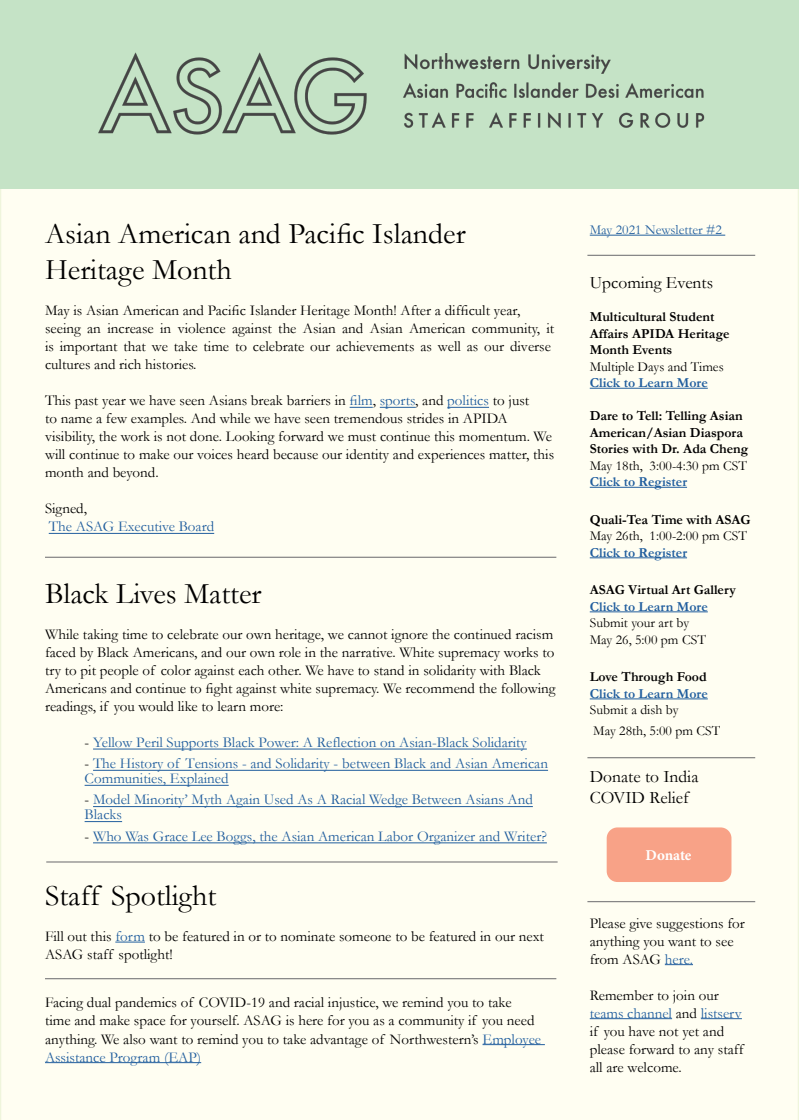
<style>
.page{position:relative;width:799px;height:1120px;background:#fff}
.page>*{position:absolute;margin:0;border:0;box-sizing:border-box;transform-origin:0 0}
.t1{font:30px/36px "Garamond";color:#000}
.t2{font:17.5px/21px "Garamond";color:#000}
.t3{font:15px/18px "Garamond";color:#000}
.t4{font:15px/15px "Garamond";color:#215e9e}
.t5{font:700 15px "Minion Pro";letter-spacing:-.01em;color:#fff}
.t6{font:700 13.75px/16.5px "Garamond";color:#000}
.t7{font:13.75px/16.5px "Garamond";color:#000}
.t8{font:700 13.75px "Garamond";color:#215e9e}
.t9{font:13.75px "Garamond";color:#215e9e}
.s1{color:#215e9e}
.s2{color:#000}
</style>
<div class="page">
<div style="left:0;top:188px;width:799px;height:931px;background:#fffef2"></div>
<div style="left:0;top:0;width:799px;height:188px;background:#c5e3c6"></div>
<hr style="left:115px;top:941px;width:30px;height:1px;background:#215e9e">
<hr style="left:482px;top:1044px;width:63px;height:1px;background:#215e9e">
<hr style="left:45px;top:1062px;width:156px;height:1px;background:#215e9e">
<hr style="left:49px;top:533px;width:165px;height:1px;background:#215e9e">
<hr style="left:447px;top:407px;width:42px;height:1px;background:#215e9e">
<hr style="left:380px;top:407px;width:36px;height:1px;background:#215e9e">
<svg style="left:350px;top:407px;width:23px;height:1px"></svg>
<hr style="left:590px;top:235px;width:135px;height:1px;background:#215e9e">
<hr style="left:590px;top:388px;width:118px;height:1px;background:#215e9e">
<hr style="left:590px;top:487px;width:97px;height:1px;background:#215e9e">
<hr style="left:590px;top:557px;width:97px;height:1px;background:#215e9e">
<hr style="left:590px;top:611px;width:118px;height:1px;background:#215e9e">
<hr style="left:590px;top:698px;width:118px;height:1px;background:#215e9e">
<svg style="left:665px;top:964px;width:28px;height:1px"></svg>
<hr style="left:590px;top:1018px;width:82px;height:1px;background:#215e9e">
<hr style="left:701px;top:1018px;width:41px;height:1px;background:#215e9e">
<hr style="left:45px;top:556px;width:511px;height:2px;background:#868686">
<hr style="left:45px;top:978px;width:511px;height:1px;background:#868686">
<hr style="left:46px;top:861px;width:511px;height:1px;background:#868686">
<div style="left:606px;top:827px;width:125px;height:55px;background:#f8a287;border-radius:11px"></div>
<hr style="left:93px;top:842px;width:454px;height:1px;background:#215e9e">
<hr style="left:85px;top:821px;width:37px;height:1px;background:#215e9e">
<hr style="left:93px;top:806px;width:440px;height:1px;background:#215e9e">
<hr style="left:85px;top:785px;width:144px;height:1px;background:#215e9e">
<hr style="left:93px;top:770px;width:455px;height:1px;background:#215e9e">
<hr style="left:93px;top:748px;width:434px;height:1px;background:#215e9e">
<hr style="left:587px;top:757px;width:168px;height:1px;background:#868686">
<hr style="left:587px;top:900px;width:168px;height:2px;background:#868686">
<hr style="left:587px;top:255px;width:168px;height:1px;background:#868686">
<img style="left:98px;top:52px;width:607px;height:83px">
<h1 class="t1" style="left:45px;top:215px;width:422px">Asian American and Pacific Islander<br>Heritage Month</h1>
<p class="t3" style="left:45px;top:301px;width:511px">May is Asian American and Pacific Islander Heritage Month! After a difficult year, seeing an increase in violence against the Asian and Asian American community, it is important that we take time to celebrate our achievements as well as our diverse cultures and rich histories.</p>
<p class="t3" style="left:45px;top:391px;width:510px">This past year we have seen Asians break barriers in <span class="s1">film</span>, <span class="s1">sports</span>, and <span class="s1">politics</span> to just<br>to name a few examples. And while we have seen tremendous strides in APIDA visibility, the work is not done. Looking forward we must continue this momentum. We will continue to make our voices heard because our identity and experiences matter, this month and beyond.</p>
<p class="t3" style="left:45px;top:499px;width:44px">Signed,</p>
<p class="t4" style="left:49px;top:518px;width:167px">The ASAG Executive Board</p>
<h1 class="t1" style="left:45px;top:575px;width:218px">Black Lives Matter</h1>
<p class="t3" style="left:45px;top:625px;width:512px">While taking time to celebrate our own heritage, we cannot ignore the continued racism faced by Black Americans, and our own role in the narrative. White supremacy works to try to pit people of color against each other. We have to stand in solidarity with Black Americans and continue to fight against white supremacy. We recommend the following readings, if you would like to learn more:</p>
<p class="t4" style="left:85px;top:734px;width:444px"><span class="s2">-</span> Yellow Peril Supports Black Power: A Reflection on Asian-Black Solidarity</p>
<p class="t4" style="left:85px;top:755px;width:465px"><span class="s2">-</span> The History of Tensions - and Solidarity - between Black and Asian American<br>Communities, Explained</p>
<p class="t4" style="left:85px;top:791px;width:450px"><span class="s2">-</span> Model Minority’ Myth Again Used As A Racial Wedge Between Asians And<br>Blacks</p>
<p class="t4" style="left:85px;top:828px;width:464px"><span class="s2">-</span> Who Was Grace Lee Boggs, the Asian American Labor Organizer and Writer?</p>
<h1 class="t1" style="left:45px;top:876px;width:173px">Staff Spotlight</h1>
<p class="t3" style="left:45px;top:926px;width:500px">Fill out this <span class="s1">form</span> to be featured in or to nominate someone to be featured in our next<br>ASAG staff spotlight!</p>
<p class="t3" style="left:45px;top:993px;width:498px">Facing dual pandemics of COVID-19 and racial injustice, we remind you to take<br>time and make space for yourself. ASAG is here for you as a community if you need anything. We also want to remind you to take advantage of Northwestern’s <span class="s1">Employee Assistance Program (EAP)</span></p>
<p class="t9" style="left:590px;top:220px;width:134px">May 2021 Newsletter #2</p>
<p class="t2" style="left:590px;top:272px;width:125px">Upcoming Events</p>
<p class="t6" style="left:590px;top:308px;width:141px">Multicultural Student<br>Affairs APIDA Heritage<br>Month Events</p>
<p class="t7" style="left:590px;top:358px;width:135px">Multiple Days and Times</p>
<p class="t8" style="left:590px;top:373px;width:120px">Click to Learn More</p>
<p class="t6" style="left:590px;top:407px;width:160px">Dare to Tell: Telling Asian<br>American/Asian Diaspora<br>Stories with Dr. Ada Cheng</p>
<p class="t7" style="left:590px;top:457px;width:159px">May 18th, 3:00-4:30 pm CST</p>
<p class="t8" style="left:590px;top:472px;width:99px">Click to Register</p>
<p class="t6" style="left:590px;top:511px;width:162px">Quali-Tea Time with ASAG</p>
<p class="t7" style="left:590px;top:527px;width:159px">May 26th, 1:00-2:00 pm CST</p>
<p class="t8" style="left:590px;top:543px;width:99px">Click to Register</p>
<p class="t6" style="left:590px;top:581px;width:148px">ASAG Virtual Art Gallery</p>
<p class="t8" style="left:590px;top:597px;width:120px">Click to Learn More</p>
<p class="t7" style="left:590px;top:614px;width:118px">Submit your art by<br>May 26, 5:00 pm CST</p>
<p class="t6" style="left:590px;top:668px;width:118px">Love Through Food</p>
<p class="t8" style="left:590px;top:684px;width:120px">Click to Learn More</p>
<p class="t7" style="left:590px;top:699px;width:132px;line-height:21px">Submit a dish by<br>May 28th, 5:00 pm CST</p>
<p class="t2" style="left:590px;top:766px;width:110px">Donate to India<br>COVID Relief</p>
<p class="t5" style="left:645px;top:844px;width:47px">Donate</p>
<p class="t3" style="left:590px;top:913px;width:157px">Please give suggestions for anything you want to see from ASAG <span class="s1">here.</span></p>
<p class="t3" style="left:590px;top:985px;width:155px">Remember to join our <span class="s1">teams channel</span> and <span class="s1">listserv </span>if you have not yet and please forward to any staff all are welcome.</p>
</div>
